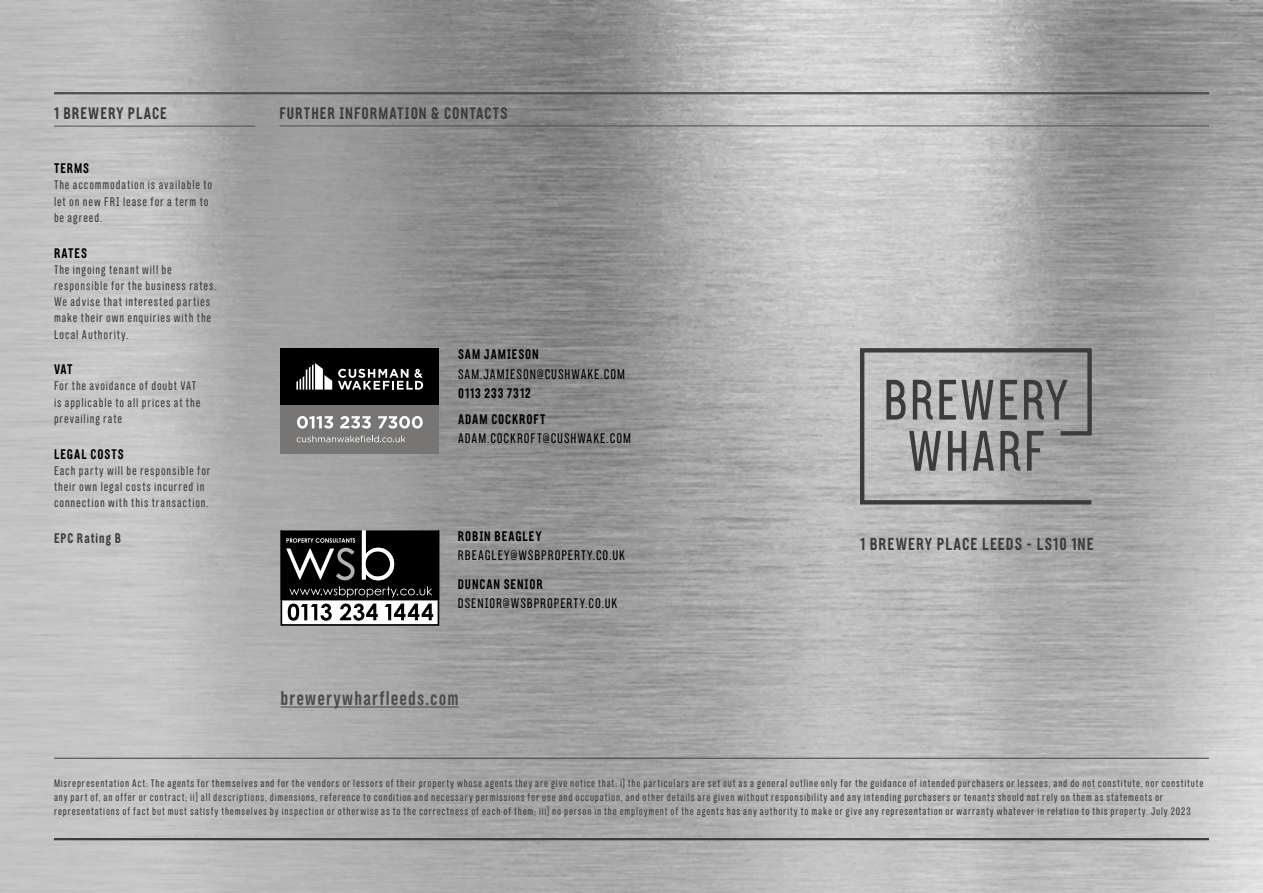
<style>
.page{position:relative;width:1263px;height:893px;background:#fff}
.page>*{position:absolute;margin:0;border:0;box-sizing:border-box;transform-origin:0 0}
.t1{font:700 21px "Interborough";letter-spacing:.055em;color:#4c4c4c}
.t2{font:700 18.75px "Interborough";letter-spacing:.055em;color:#3c3c3b}
.t3{font:700 18px "Interborough";letter-spacing:.055em;color:#3c3c3b}
.t4{font:15px "Interborough";letter-spacing:.065em;color:#000}
.t5{font:700 15px/25.5px "Interborough";letter-spacing:.065em;color:#000}
.t6{font:700 15px "Interborough";letter-spacing:.065em;color:#3c3c3b}
.t7{font:13.5px/16.2px "Interborough";letter-spacing:.07em;color:#3c3c3b}
.t8{font:11.7px/14.1px "Interborough";letter-spacing:.075em;color:#3c3c3b}
</style>
<div class="page">
<img style="left:0;top:0;width:1263px;height:893px">
<hr style="left:54px;top:92px;width:1155px;height:2px;background:#4c4c4c">
<hr style="left:54px;top:838px;width:1155px;height:2px;background:#3c3c3b">
<hr style="left:54px;top:126px;width:201px;height:1px;background:#4c4c4c">
<hr style="left:279px;top:126px;width:930px;height:1px;background:#4c4c4c">
<hr style="left:54px;top:758px;width:1155px;height:1px;background:#3c3c3b">
<svg style="left:280px;top:530px;width:159px;height:96px"></svg>
<div style="left:280px;top:348px;width:159px;height:106px;background:#000"></div>
<svg style="left:296px;top:363px;width:36px;height:27px"></svg>
<svg style="left:338px;top:369px;width:85px;height:21px"></svg>
<div style="left:280px;top:405px;width:159px;height:49px;background:#777674"></div>
<svg style="left:297px;top:416px;width:36px;height:13px"></svg>
<svg style="left:340px;top:416px;width:31px;height:13px"></svg>
<svg style="left:378px;top:416px;width:45px;height:13px"></svg>
<svg style="left:297px;top:435px;width:108px;height:7px"></svg>
<svg style="left:860px;top:348px;width:232px;height:156px;background:#999"></svg>
<hr style="left:280px;top:706px;width:179px;height:1px;background:#4c4c4c">
<h3 class="t3" style="left:54px;top:102px;width:114px">1 BREWERY PLACE</h3>
<h3 class="t3" style="left:279px;top:102px;width:229px">FURTHER INFORMATION &amp; CONTACTS</h3>
<p class="t5" style="left:54px;top:155px;width:37px">TERMS</p>
<p class="t7" style="left:54px;top:177px;width:160px">The accommodation is available to let on new FRI lease for a term to be agreed.</p>
<p class="t5" style="left:54px;top:240px;width:34px">RATES</p>
<p class="t7" style="left:54px;top:261px;width:164px">The ingoing tenant will be responsible for the business rates.<br>We advise that interested parties make their own enquiries with the<br>Local Authority.</p>
<p class="t5" style="left:54px;top:356px;width:20px">VAT</p>
<p class="t7" style="left:54px;top:378px;width:148px">For the avoidance of doubt VAT is applicable to all prices at the prevailing rate</p>
<p class="t5" style="left:54px;top:441px;width:71px">LEGAL COSTS</p>
<p class="t7" style="left:54px;top:462px;width:158px">Each party will be responsible for their own legal costs incurred in connection with this transaction.</p>
<p class="t6" style="left:54px;top:529px;width:68px">EPC Rating B</p>
<p class="t5" style="left:458px;top:341px;width:82px">SAM JAMIESON</p>
<p class="t4" style="left:458px;top:365px;width:168px">SAM.JAMIESON@CUSHWAKE.COM</p>
<p class="t5" style="left:458px;top:380px;width:89px">0113 233 7312<br>ADAM COCKROFT</p>
<p class="t4" style="left:458px;top:429px;width:174px">ADAM.COCKROFT@CUSHWAKE.COM</p>
<p class="t5" style="left:458px;top:523px;width:85px">ROBIN BEAGLEY</p>
<p class="t4" style="left:458px;top:546px;width:169px">RBEAGLEY@WSBPROPERTY.CO.UK</p>
<p class="t5" style="left:458px;top:571px;width:86px">DUNCAN SENIOR</p>
<p class="t4" style="left:458px;top:594px;width:161px">DSENIOR@WSBPROPERTY.CO.UK</p>
<h1 class="t1" style="left:280px;top:685px;width:180px">brewerywharfleeds.com</h1>
<h2 class="t2" style="left:860px;top:533px;width:235px">1 BREWERY PLACE LEEDS - LS10 1NE</h2>
<p class="t8" style="left:54px;top:776px;width:1151px">Misrepresentation Act: The agents for themselves and for the vendors or lessors of their property whose agents they are give notice that: i) the particulars are set out as a general outline only for the guidance of intended purchasers or lessees, and do not constitute, nor constitute any part of, an offer or contract; ii) all descriptions, dimensions, reference to condition and necessary permissions for use and occupation, and other details are given without responsibility and any intending purchasers or tenants should not rely on them as statements or representations of fact but must satisfy themselves by inspection or otherwise as to the correctness of each of them; iii) no person in the employment of the agents has any authority to make or give any representation or warranty whatever in relation to this property. July 2023</p>
</div>
